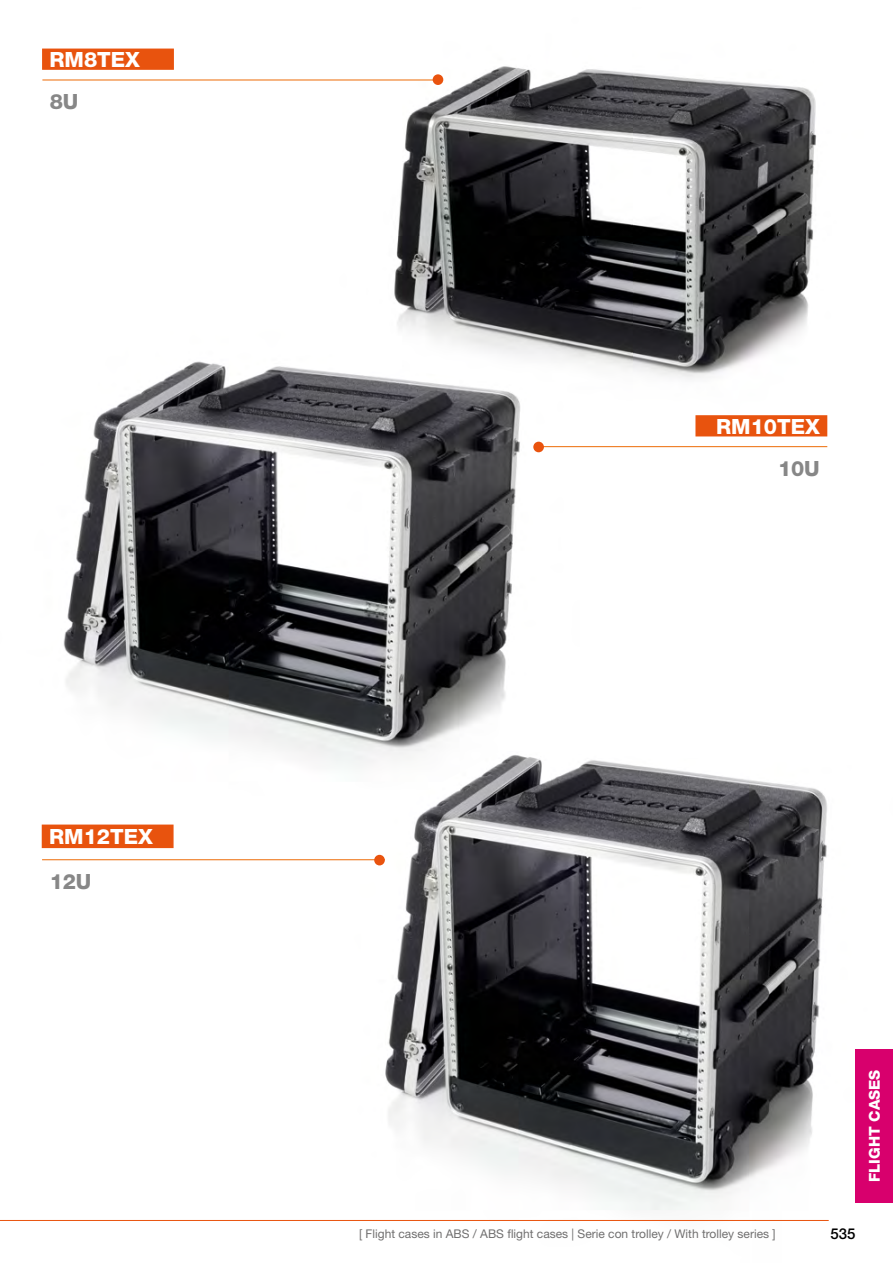
<style>
.page{position:relative;width:893px;height:1263px;background:#fff}
.page>*{position:absolute;margin:0;border:0;box-sizing:border-box;transform-origin:0 0}
.t1{font:800 21px "Helvetica Neue";color:#fff}
.t2{font:800 21px "Helvetica Neue";letter-spacing:-.01em;color:#878787}
.t3{font:800 15px "Helvetica Neue";color:#fff}
.t4{font:500 15px "Helvetica Neue";color:#000}
.t5{font:12px "Helvetica Neue";color:#706f6f}
</style>
<div class="page">
<img style="left:63px;top:374px;width:517px;height:377px">
<img style="left:288px;top:751px;width:605px;height:469px">
<img style="left:174px;top:66px;width:654px;height:370px">
<hr style="left:0;top:1220px;width:829px;height:1px;background:#e9530e">
<div style="left:855px;top:1049px;width:38px;height:153px;background:#d8006d"></div>
<hr style="left:42px;top:80px;width:396px;height:1px;background:#ed6b06">
<hr style="left:42px;top:859px;width:343px;height:1px;background:#ed6b06">
<hr style="left:539px;top:446px;width:288px;height:1px;background:#ed6b06">
<div style="left:42px;top:49px;width:132px;height:21px;background:#e8530e;border:2px solid #e9530e"></div>
<div style="left:42px;top:824px;width:132px;height:24px;background:#e8530e;border:2px solid #e9530e"></div>
<div style="left:695px;top:415px;width:132px;height:21px;background:#e8530e;border:2px solid #e9530e"></div>
<div style="left:433px;top:74px;width:10px;height:11px;background:#e9530e;border-radius:50%"></div>
<div style="left:533px;top:442px;width:11px;height:10px;background:#e9530e;border-radius:50%"></div>
<div style="left:374px;top:855px;width:11px;height:10px;background:#e9530e;border-radius:50%"></div>
<p class="t1" style="left:49px;top:47px;width:92px">RM8TEX</p>
<p class="t2" style="left:50px;top:89px;width:30px">8U</p>
<p class="t1" style="left:49px;top:824px;width:105px">RM12TEX</p>
<p class="t2" style="left:50px;top:869px;width:43px">12U</p>
<p class="t1" style="left:716px;top:414px;width:105px">RM10TEX</p>
<p class="t2" style="left:778px;top:456px;width:43px">10U</p>
<p class="t3" style="left:866px;top:1182px;width:114px;rotate:-90deg">FLIGHT CASES</p>
<p class="t5" style="left:359px;top:1227px;width:418px">[ Flight cases in ABS / ABS flight cases | Serie con trolley / With trolley series ]</p>
<p class="t4" style="left:830px;top:1224px;width:27px">535</p>
</div>
